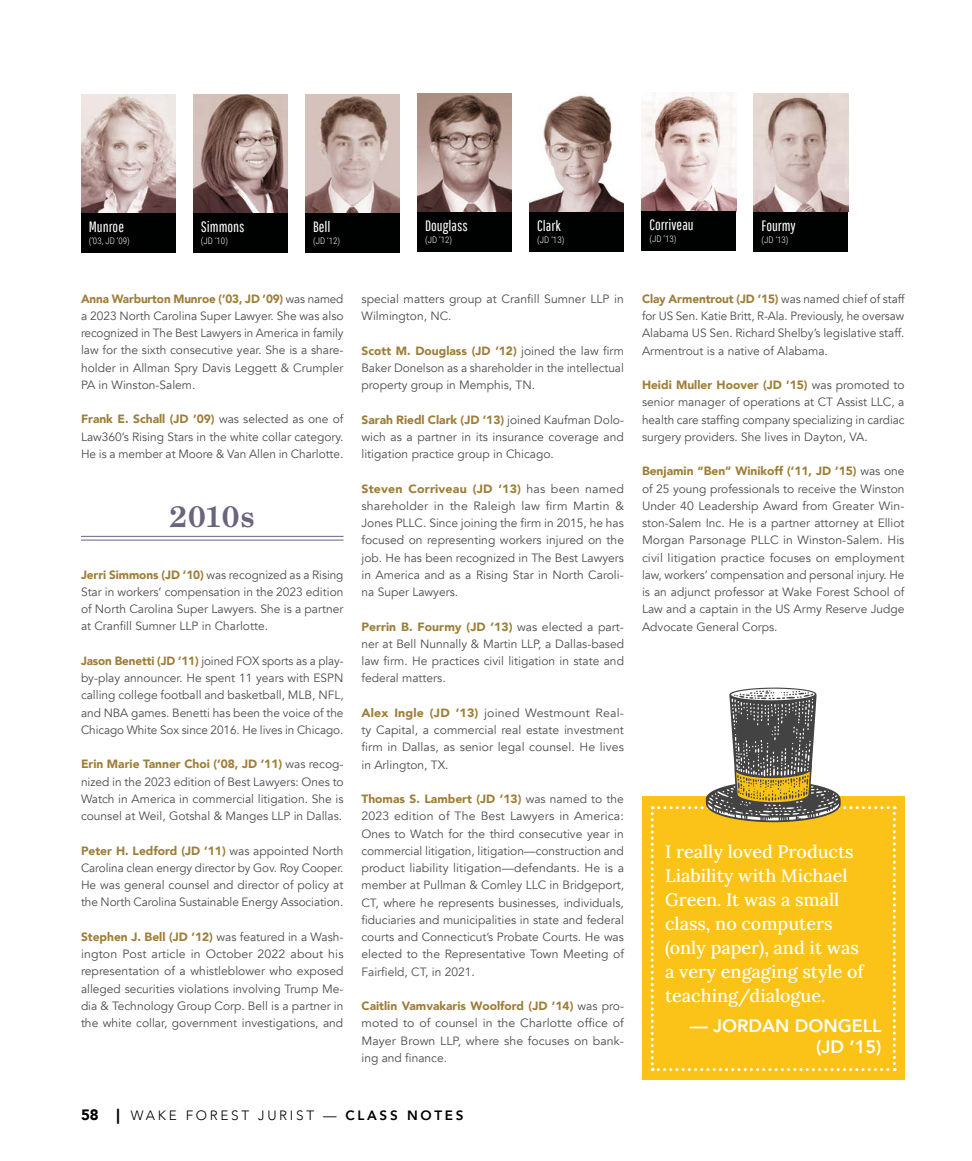
<style>
.page{position:relative;width:972px;height:1161px;background:#fff}
.page>*{position:absolute;margin:0;border:0;box-sizing:border-box;transform-origin:0 0}
.class_note_year{font:700 30px "Grad";letter-spacing:.05em;color:#6b647d}
.body{font:18px/24px "Lora";color:#fff}
.body-2{font:800 18px/21px "Avenir";color:#fff;text-align:right}
.body-3{font:15px "Pathway Gothic One";color:#fff}
.t1{font:300 13.5px "Avenir";letter-spacing:.2em;color:#000}
.class_notes_body{font:12px/17.2px "Avenir";color:#4d4d4f;text-align:justify}
.body-4{font:300 9px "Roboto Condensed";color:#fff}
.s1{font-weight:900;color:#9e7e38}
.s2{font-weight:900;font-size:15px}
.s3{font-weight:800}
</style>
<div class="page">
<img style="left:305px;top:94px;width:95px;height:119px">
<div style="left:305px;top:213px;width:95px;height:39px;background:#000101"></div>
<img style="left:530px;top:95px;width:94px;height:117px">
<div style="left:530px;top:212px;width:94px;height:40px;background:#000101"></div>
<img style="left:754px;top:93px;width:94px;height:119px">
<div style="left:754px;top:212px;width:94px;height:39px;background:#000101"></div>
<img style="left:642px;top:93px;width:94px;height:118px">
<div style="left:642px;top:211px;width:94px;height:40px;background:#000101"></div>
<img style="left:417px;top:93px;width:95px;height:119px">
<div style="left:417px;top:212px;width:95px;height:39px;background:#000101"></div>
<hr style="left:81px;top:536px;width:263px;height:1px;background:#6b647d">
<hr style="left:81px;top:540px;width:263px;height:1px;background:#6b647d">
<img style="left:81px;top:94px;width:95px;height:119px">
<div style="left:81px;top:213px;width:95px;height:39px;background:#000101"></div>
<img style="left:193px;top:94px;width:95px;height:119px">
<div style="left:193px;top:213px;width:95px;height:39px;background:#000101"></div>
<div style="left:642px;top:796px;width:262px;height:284px;background:#fbc318"></div>
<svg style="left:651px;top:688px;width:245px;height:383px"></svg>
<p class="body-3" style="left:89px;top:218px;width:37px">Munroe</p>
<p class="body-4" style="left:89px;top:234px;width:43px">(’03, JD ’09)</p>
<p class="body-3" style="left:201px;top:218px;width:45px">Simmons</p>
<p class="body-4" style="left:201px;top:234px;width:29px">(JD ’10)</p>
<p class="body-3" style="left:313px;top:218px;width:19px">Bell</p>
<p class="body-4" style="left:313px;top:234px;width:29px">(JD ’12)</p>
<p class="body-3" style="left:425px;top:217px;width:44px">Douglass</p>
<p class="body-4" style="left:425px;top:233px;width:29px">(JD ’12)</p>
<p class="body-3" style="left:537px;top:217px;width:25px">Clark</p>
<p class="body-4" style="left:537px;top:234px;width:29px">(JD ’13)</p>
<p class="body-3" style="left:649px;top:216px;width:46px">Corriveau</p>
<p class="body-4" style="left:649px;top:233px;width:29px">(JD ’13)</p>
<p class="body-3" style="left:762px;top:217px;width:36px">Fourmy</p>
<p class="body-4" style="left:762px;top:233px;width:29px">(JD ’13)</p>
<p class="class_notes_body" style="left:81px;top:290px;width:264px"><span class="s1">Anna Warburton Munroe (’03, JD ’09)</span> was named a 2023 North Carolina Super Lawyer. She was also recognized in The Best Lawyers in America in family law for the sixth consecutive year. She is a share&shy;holder in Allman Spry Davis Leggett &amp; Crumpler PA in Winston-Salem.</p>
<p class="class_notes_body" style="left:81px;top:411px;width:264px"><span class="s1">Frank E. Schall (JD ’09)</span> was selected as one of Law360’s Rising Stars in the white collar category.<br>He is a member at Moore &amp; Van Allen in Charlotte.</p>
<p class="class_note_year" style="left:170px;top:497px;width:86px">2010s</p>
<p class="class_notes_body" style="left:81px;top:566px;width:264px"><span class="s1">Jerri Simmons (JD ’10)</span> was recognized as a Rising Star in workers’ compensation in the 2023 edition of North Carolina Super Lawyers. She is a partner at Cranfill Sumner LLP in Charlotte.</p>
<p class="class_notes_body" style="left:81px;top:652px;width:264px"><span class="s1">Jason Benetti (JD ’11)</span> joined FOX sports as a play&shy;by-play announcer. He spent 11 years with ESPN calling college football and basketball, MLB, NFL, and NBA games. Benetti has been the voice of the Chicago White Sox since 2016. He lives in Chicago.</p>
<p class="class_notes_body" style="left:81px;top:756px;width:264px"><span class="s1">Erin Marie Tanner Choi (’08, JD ’11)</span> was recog&shy;nized in the 2023 edition of Best Lawyers: Ones to Watch in America in commercial litigation. She is counsel at Weil, Gotshal &amp; Manges LLP in Dallas.</p>
<p class="class_notes_body" style="left:81px;top:842px;width:264px"><span class="s1">Peter H. Ledford (JD ’11)</span> was appointed North Carolina clean energy director by Gov. Roy Cooper.<br>He was general counsel and director of policy at the North Carolina Sustainable Energy Association.</p>
<p class="class_notes_body" style="left:81px;top:928px;width:264px"><span class="s1">Stephen J. Bell (JD ’12)</span> was featured in a Wash&shy;ington Post article in October 2022 about his representation of a whistleblower who exposed alleged securities violations involving Trump Me&shy;dia &amp; Technology Group Corp. Bell is a partner in the white collar, government investigations, and</p>
<p class="class_notes_body" style="left:362px;top:290px;width:264px">special matters group at Cranfill Sumner LLP in<br>Wilmington, NC.</p>
<p class="class_notes_body" style="left:362px;top:342px;width:264px"><span class="s1">Scott M. Douglass (JD ’12)</span> joined the law firm Baker Donelson as a shareholder in the intellectual property group in Memphis, TN.</p>
<p class="class_notes_body" style="left:362px;top:411px;width:264px"><span class="s1">Sarah Riedl Clark (JD ’13)</span> joined Kaufman Dolo&shy;wich as a partner in its insurance coverage and litigation practice group in Chicago.</p>
<p class="class_notes_body" style="left:362px;top:480px;width:264px"><span class="s1">Steven Corriveau (JD ’13)</span> has been named shareholder in the Raleigh law firm Martin &amp; Jones PLLC. Since joining the firm in 2015, he has focused on representing workers injured on the job. He has been recognized in The Best Lawyers in America and as a Rising Star in North Caroli&shy;na Super Lawyers.</p>
<p class="class_notes_body" style="left:362px;top:618px;width:264px"><span class="s1">Perrin B. Fourmy (JD ’13)</span> was elected a part&shy;ner at Bell Nunnally &amp; Martin LLP, a Dallas-based law firm. He practices civil litigation in state and federal matters.</p>
<p class="class_notes_body" style="left:362px;top:704px;width:264px"><span class="s1">Alex Ingle (JD ’13)</span> joined Westmount Real&shy;ty Capital, a commercial real estate investment firm in Dallas, as senior legal counsel. He lives in Arlington, TX.</p>
<p class="class_notes_body" style="left:362px;top:790px;width:264px"><span class="s1">Thomas S. Lambert (JD ’13)</span> was named to the 2023 edition of The Best Lawyers in America:<br>Ones to Watch for the third consecutive year in commercial litigation, litigation—construction and product liability litigation—defendants. He is a member at Pullman &amp; Comley LLC in Bridgeport, CT, where he represents businesses, individuals, fiduciaries and municipalities in state and federal courts and Connecticut’s Probate Courts. He was elected to the Representative Town Meeting of Fairfield, CT, in 2021.</p>
<p class="class_notes_body" style="left:362px;top:997px;width:264px"><span class="s1">Caitlin Vamvakaris Woolford (JD ’14)</span> was pro&shy;moted to of counsel in the Charlotte office of Mayer Brown LLP, where she focuses on bank&shy;ing and finance.</p>
<p class="class_notes_body" style="left:642px;top:290px;width:264px"><span class="s1">Clay Armentrout (JD ’15)</span> was named chief of staff for US Sen. Katie Britt, R-Ala. Previously, he oversaw Alabama US Sen. Richard Shelby’s legislative staff.<br>Armentrout is a native of Alabama.</p>
<p class="class_notes_body" style="left:642px;top:376px;width:264px"><span class="s1">Heidi Muller Hoover (JD ’15)</span> was promoted to senior manager of operations at CT Assist LLC, a health care staffing company specializing in cardiac surgery providers. She lives in Dayton, VA.</p>
<p class="class_notes_body" style="left:642px;top:463px;width:264px"><span class="s1">Benjamin “Ben” Winikoff (’11, JD ’15)</span> was one of 25 young professionals to receive the Winston Under 40 Leadership Award from Greater Win&shy;ston-Salem Inc. He is a partner attorney at Elliot Morgan Parsonage PLLC in Winston-Salem. His civil litigation practice focuses on employment law, workers’ compensation and personal injury. He is an adjunct professor at Wake Forest School of Law and a captain in the US Army Reserve Judge Advocate General Corps.</p>
<p class="body" style="left:665px;top:839px;width:200px">I really loved Products<br>Liability with Michael<br>Green. It was a small class, no computers (only paper), and it was a very engaging style of teaching/dialogue.</p>
<p class="body-2" style="left:690px;top:1016px;width:193px">— JORDAN DONGELL (JD ’15)</p>
<p class="t1" style="left:81px;top:1108px;width:384px"><span class="s2">58 |</span> WAKE FOREST JURIST — <span class="s3">CLASS NOTES</span></p>
</div>
